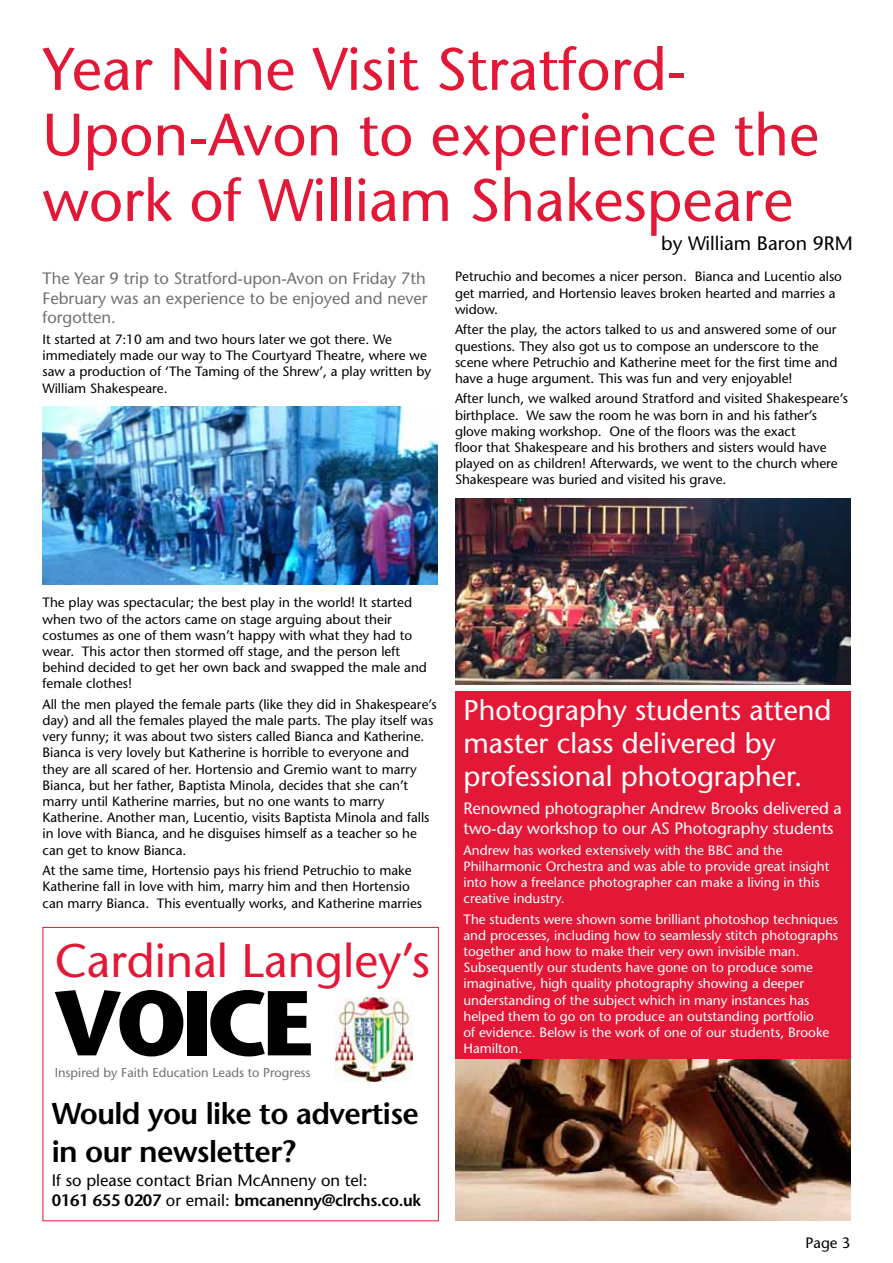
<style>
.page{position:relative;width:893px;height:1263px;background:#fff}
.page>*{position:absolute;margin:0;border:0;box-sizing:border-box;transform-origin:0 0}
.t1{font:700 91.8px "Stone Sans";letter-spacing:-.06em;color:#000}
.t2{font:59.7px/65.6px "Stone Sans";color:#e31837}
.t3{font:46.95px "Stone Sans";color:#e31837}
.t4{font:600 30px/37.8px "Stone Sans";letter-spacing:-.02em;color:#000}
.t5{font:28.5px/33px "Stone Sans";color:#fff}
.t6{font:19.5px "Stone Sans";color:#000}
.t7{font:16.5px/19.8px "Stone Sans";color:#717073;text-align:justify}
.t8{font:16.5px/19.8px "Stone Sans";letter-spacing:-.005em;color:#fff}
.t9{font:16.5px/19.8px "Stone Sans";color:#000}
.t10{font:15px "Stone Sans";color:#000}
.t11{font:13.5px/16.2px "Stone Sans";color:#000}
.t12{font:13.5px/16.2px "Stone Sans";color:#fff}
.t13{font:12.75px "Stone Sans";color:#717073}
.s1{font-weight:600}
</style>
<div class="page">
<div style="left:455px;top:691px;width:395px;height:529px;background:#e31837"></div>
<div style="left:43px;top:927px;width:396px;height:294px;border:1px solid #e31837"></div>
<img style="left:335px;top:998px;width:78px;height:83px">
<img style="left:455px;top:498px;width:395px;height:186px">
<img style="left:43px;top:406px;width:395px;height:179px">
<img style="left:455px;top:1059px;width:395px;height:161px">
<h2 class="t2" style="left:43px;top:36px;width:778px">Year Nine Visit Stratford-<br>Upon-Avon to experience the work of William Shakespeare</h2>
<p class="t7" style="left:43px;top:268px;width:387px">The Year 9 trip to Stratford-upon-Avon on Friday 7th February was an experience to be enjoyed and never forgotten.</p>
<p class="t11" style="left:43px;top:331px;width:390px">It started at 7:10 am and two hours later we got there. We immediately made our way to The Courtyard Theatre, where we saw a production of ‘The Taming of the Shrew’, a play written by William Shakespeare.</p>
<h3 class="t6" style="left:661px;top:231px;width:193px">by William Baron 9RM</h3>
<p class="t11" style="left:455px;top:269px;width:388px">Petruchio and becomes a nicer person. Bianca and Lucentio also get married, and Hortensio leaves broken hearted and marries a widow.</p>
<p class="t11" style="left:455px;top:321px;width:384px">After the play, the actors talked to us and answered some of our questions. They also got us to compose an underscore to the scene where Petruchio and Katherine meet for the first time and have a huge argument. This was fun and very enjoyable!</p>
<p class="t11" style="left:455px;top:390px;width:394px">After lunch, we walked around Stratford and visited Shakespeare’s birthplace. We saw the room he was born in and his father’s glove making workshop. One of the floors was the exact<br>floor that Shakespeare and his brothers and sisters would have played on as children! Afterwards, we went to the church where Shakespeare was buried and visited his grave.</p>
<p class="t11" style="left:43px;top:594px;width:386px">The play was spectacular; the best play in the world! It started when two of the actors came on stage arguing about their costumes as one of them wasn’t happy with what they had to wear. This actor then stormed off stage, and the person left behind decided to get her own back and swapped the male and female clothes!</p>
<p class="t11" style="left:43px;top:696px;width:396px">All the men played the female parts (like they did in Shakespeare’s day) and all the females played the male parts. The play itself was very funny; it was about two sisters called Bianca and Katherine.<br>Bianca is very lovely but Katherine is horrible to everyone and they are all scared of her. Hortensio and Gremio want to marry Bianca, but her father, Baptista Minola, decides that she can’t marry until Katherine marries, but no one wants to marry Katherine. Another man, Lucentio, visits Baptista Minola and falls in love with Bianca, and he disguises himself as a teacher so he can get to know Bianca.</p>
<p class="t11" style="left:43px;top:862px;width:381px">At the same time, Hortensio pays his friend Petruchio to make<br>Katherine fall in love with him, marry him and then Hortensio can marry Bianca. This eventually works, and Katherine marries</p>
<h3 class="t3" style="left:55px;top:932px;width:377px">Cardinal Langley’s</h3>
<h1 class="t1" style="left:55px;top:965px;width:260px">VOICE</h1>
<p class="t13" style="left:55px;top:1065px;width:257px">Inspired by Faith Education Leads to Progress</p>
<h3 class="t4" style="left:52px;top:1094px;width:369px">Would you like to advertise in our newsletter?</h3>
<p class="t9" style="left:52px;top:1170px;width:371px">If so please contact Brian McAnneny on tel:<br><span class="s1">0161 655 0207</span> or email: <span class="s1">bmcanenny@clrchs.co.uk</span></p>
<h3 class="t5" style="left:463px;top:693px;width:369px">Photography students attend master class delivered by professional photographer.</h3>
<p class="t8" style="left:463px;top:798px;width:380px">Renowned photographer Andrew Brooks delivered a two-day workshop to our AS Photography students</p>
<p class="t12" style="left:463px;top:842px;width:367px">Andrew has worked extensively with the BBC and the Philharmonic Orchestra and was able to provide great insight into how a freelance photographer can make a living in this creative industry.</p>
<p class="t12" style="left:463px;top:911px;width:376px">The students were shown some brilliant photoshop techniques and processes, including how to seamlessly stitch photographs together and how to make their very own invisible man.<br>Subsequently our students have gone on to produce some imaginative, high quality photography showing a deeper understanding of the subject which in many instances has helped them to go on to produce an outstanding portfolio<br>of evidence. Below is the work of one of our students, Brooke Hamilton.</p>
<p class="t10" style="left:805px;top:1233px;width:46px">Page 3</p>
</div>
